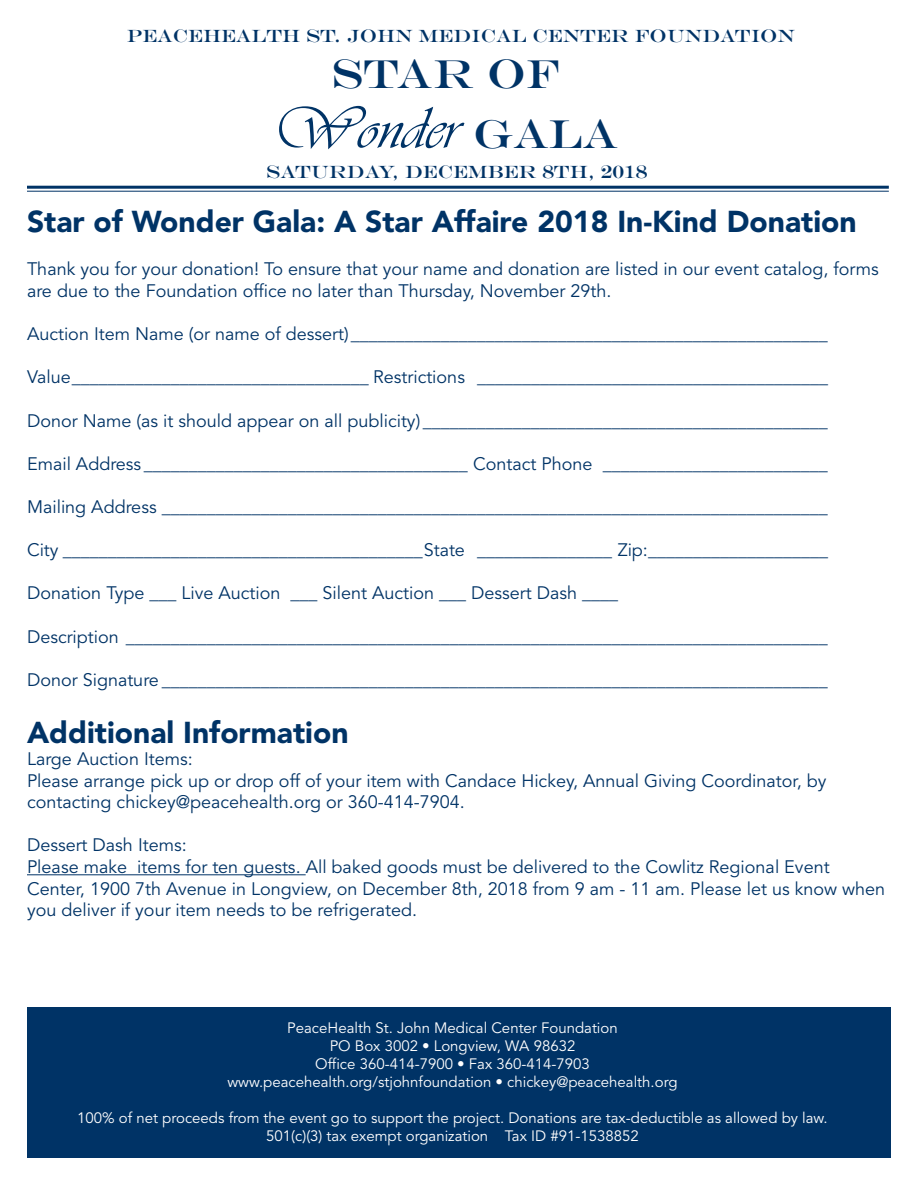
<style>
.page{position:relative;width:918px;height:1188px;background:#fff}
.page>*{position:absolute;margin:0;border:0;box-sizing:border-box;transform-origin:0 0}
.t1{font:61.5px "Vivaldii";color:#036}
.t2{font:40.95px "Engravers";color:#036}
.t3{font:900 30px "Avenir";color:#036}
.t4{font:18px/21.6px "Avenir";color:#036}
.t5{font:18px "Engravers";color:#036}
.t6{font:15px/18px "Avenir";color:#fff;text-align:center}
.s1{font-family:"Engravers";font-size:40.95px}
</style>
<div class="page">
<div style="left:27px;top:1008px;width:864px;height:150px;background:#036"></div>
<hr style="left:27px;top:186px;width:862px;height:3px;background:#036">
<hr style="left:27px;top:191px;width:862px;height:1px;background:#036">
<hr style="left:27px;top:874px;width:279px;height:1px;background:#036">
<p class="t5" style="left:127px;top:25px;width:670px">PEACEHEALTH ST. JOHN MEDICAL CENTER FOUNDATION</p>
<h2 class="t2" style="left:331px;top:50px;width:230px">STAR OF</h2>
<h1 class="t1" style="left:273px;top:92px;width:347px">Wonder <span class="s1">GALA</span></h1>
<p class="t5" style="left:266px;top:161px;width:383px">SATURDAY, DECEMBER 8TH, 2018</p>
<p class="t3" style="left:27px;top:204px;width:831px">Star of Wonder Gala: A Star Affaire 2018 In-Kind Donation</p>
<p class="t4" style="left:27px;top:259px;width:853px">Thank you for your donation! To ensure that your name and donation are listed in our event catalog, forms are due to the Foundation office no later than Thursday, November 29th.</p>
<p class="t4" style="left:27px;top:324px;width:802px">Auction Item Name (or name of dessert)_____________________________________________________</p>
<p class="t4" style="left:27px;top:367px;width:803px">Value_________________________________ Restrictions _______________________________________</p>
<p class="t4" style="left:27px;top:410px;width:802px">Donor Name (as it should appear on all publicity) _____________________________________________</p>
<p class="t4" style="left:27px;top:453px;width:802px">Email Address ____________________________________ Contact Phone _________________________</p>
<p class="t4" style="left:27px;top:497px;width:802px">Mailing Address __________________________________________________________________________</p>
<p class="t4" style="left:27px;top:540px;width:802px">City ________________________________________State _______________ Zip:____________________</p>
<p class="t4" style="left:27px;top:583px;width:593px">Donation Type ___ Live Auction ___ Silent Auction ___ Dessert Dash ____</p>
<p class="t4" style="left:27px;top:626px;width:802px">Description ______________________________________________________________________________</p>
<p class="t4" style="left:27px;top:669px;width:802px">Donor Signature __________________________________________________________________________</p>
<p class="t3" style="left:27px;top:715px;width:323px">Additional Information</p>
<p class="t4" style="left:27px;top:749px;width:167px">Large Auction Items:</p>
<p class="t4" style="left:27px;top:770px;width:801px">Please arrange pick up or drop off of your item with Candace Hickey, Annual Giving Coordinator, by contacting chickey@peacehealth.org or 360-414-7904.</p>
<p class="t4" style="left:27px;top:835px;width:161px">Dessert Dash Items:</p>
<p class="t4" style="left:27px;top:857px;width:860px">Please make items for ten guests. All baked goods must be delivered to the Cowlitz Regional Event<br>Center, 1900 7th Avenue in Longview, on December 8th, 2018 from 9 am - 11 am. Please let us know when you deliver if your item needs to be refrigerated.</p>
<p class="t6" style="left:227px;top:1019px;width:452px">PeaceHealth St. John Medical Center Foundation<br>PO Box 3002 • Longview, WA 98632<br>Office 360-414-7900 • Fax 360-414-7903 www.peacehealth.org/stjohnfoundation • chickey@peacehealth.org</p>
<p class="t6" style="left:77px;top:1109px;width:752px">100% of net proceeds from the event go to support the project. Donations are tax-deductible as allowed by law.<br>501(c)(3) tax exempt organization Tax ID #91-1538852</p>
</div>
